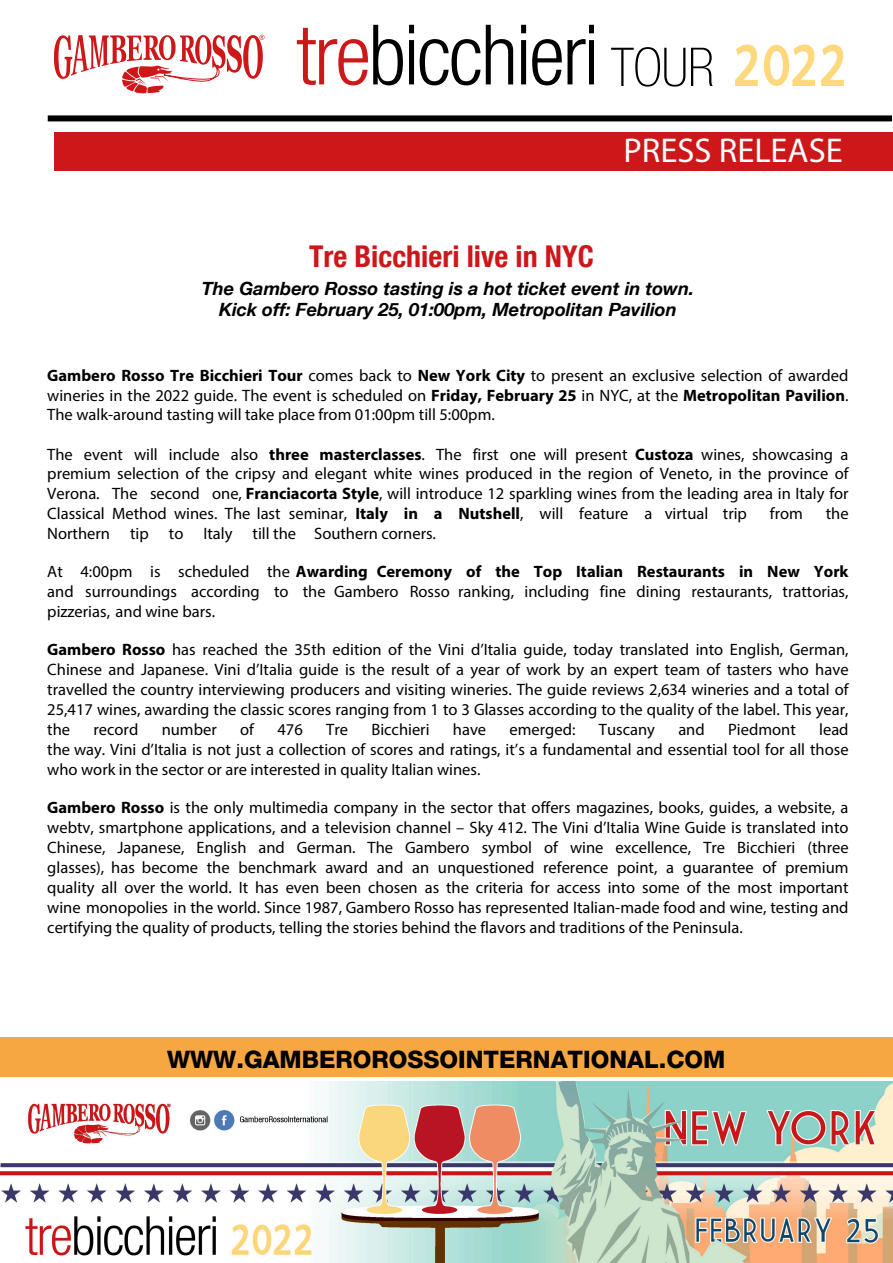
<style>
.page{position:relative;width:893px;height:1263px;background:#fff}
.page>*{position:absolute;margin:0;border:0;box-sizing:border-box;transform-origin:0 0}
.t1{font:300 condensed 83.55px "Helvetica Neue LT Com";letter-spacing:-.025em;color:#000}
.t2{font:34.5px "Myriad Pro";color:#fff}
.t3{font:700 condensed 30px "Helvetica Neue LT Com";color:#cd171a}
.t4{font:800 24px "Helvetica Neue LT Com";color:#000}
.t5{font:italic 700 18.15px/21.9px "Helvetica Neue LT Com";color:#000;text-align:center}
.t6{font:16.5px/19.8px "Myriad Pro";color:#000;text-align:justify}
.s1{color:#cd1719}
.s2{font-weight:100;font-size:53.55px}
.s3{font-family:"Market Deco";font-weight:400;font-stretch:normal;font-size:57px;color:#ffd87c}
.s4{font-weight:700}
</style>
<div class="page">
<div style="left:0;top:1037px;width:893px;height:39px;background:#f7a741"></div>
<div style="left:54px;top:132px;width:839px;height:39px;background:#cd1719"></div>
<svg style="left:54px;top:35px;width:210px;height:58px"></svg>
<div style="left:48px;top:115px;width:844px;height:6px;background:#000"></div>
<img style="left:0;top:1081px;width:893px;height:182px">
<h1 class="t1" style="left:296px;top:7px;width:552px"><span class="s1">tre</span>bicchieri <span class="s2">TOUR</span> <span class="s3">2022</span></h1>
<h2 class="t2" style="left:624px;top:129px;width:221px">PRESS RELEASE</h2>
<h3 class="t3" style="left:309px;top:238px;width:286px">Tre Bicchieri live in NYC</h3>
<p class="t5" style="left:202px;top:277px;width:494px">The Gambero Rosso tasting is a hot ticket event in town.<br>Kick off: February 25, 01:00pm, Metropolitan Pavilion</p>
<p class="t6" style="left:47px;top:366px;width:803px"><span class="s4">Gambero Rosso Tre Bicchieri Tour</span> comes back to <span class="s4">New York City</span> to present an exclusive selection of awarded wineries in the 2022 guide. The event is scheduled on <span class="s4">Friday, February 25</span> in NYC, at the <span class="s4">Metropolitan Pavilion</span>.<br>The walk-around tasting will take place from 01:00pm till 5:00pm.</p>
<p class="t6" style="left:47px;top:444px;width:803px">The event will include also <span class="s4">three masterclasses</span>. The first one will present <span class="s4">Custoza</span> wines, showcasing a premium selection of the cripsy and elegant white wines produced in the region of Veneto, in the province of Verona. The second one, <span class="s4">Franciacorta Style</span>, will introduce 12 sparkling wines from the leading area in Italy for Classical Method wines. The last seminar, <span class="s4">Italy in a Nutshell</span>, will feature a virtual trip</p>
<p class="t6" style="left:770px;top:503px;width:35px">from</p>
<p class="t6" style="left:826px;top:503px;width:24px">the</p>
<p class="t6" style="left:47px;top:523px;width:390px">Northern tip to Italy till the Southern corners.</p>
<p class="t6" style="left:47px;top:562px;width:803px">At 4:00pm is scheduled the <span class="s4">Awarding Ceremony of the Top Italian Restaurants in New York </span>and surroundings according to the Gambero Rosso ranking, including fine dining restaurants, trattorias, pizzerias, and wine bars.</p>
<p class="t6" style="left:47px;top:640px;width:803px"><span class="s4">Gambero Rosso</span> has reached the 35th edition of the Vini d’Italia guide, today translated into English, German, Chinese and Japanese. Vini d’Italia guide is the result of a year of work by an expert team of tasters who have travelled the country interviewing producers and visiting wineries. The guide reviews 2,634 wineries and a total of 25,417 wines, awarding the classic scores ranging from 1 to 3 Glasses according to the quality of the label. This year, the</p>
<p class="t6" style="left:94px;top:719px;width:46px">record</p>
<p class="t6" style="left:162px;top:719px;width:57px">number</p>
<p class="t6" style="left:240px;top:719px;width:15px">of</p>
<p class="t6" style="left:277px;top:719px;width:27px">476</p>
<p class="t6" style="left:326px;top:719px;width:23px">Tre</p>
<p class="t6" style="left:371px;top:719px;width:60px">Bicchieri</p>
<p class="t6" style="left:453px;top:719px;width:35px">have</p>
<p class="t6" style="left:510px;top:719px;width:67px">emerged:</p>
<p class="t6" style="left:599px;top:719px;width:58px">Tuscany</p>
<p class="t6" style="left:678px;top:719px;width:28px">and</p>
<p class="t6" style="left:728px;top:719px;width:69px">Piedmont</p>
<p class="t6" style="left:47px;top:719px;width:803px;text-indent:772px">lead the way. Vini d’Italia is not just a collection of scores and ratings, it’s a fundamental and essential tool for all those who work in the sector or are interested in quality Italian wines.</p>
<p class="t6" style="left:47px;top:798px;width:803px"><span class="s4">Gambero Rosso</span> is the only multimedia company in the sector that offers magazines, books, guides, a website, a webtv, smartphone applications, and a television channel – Sky 412. The Vini d’Italia Wine Guide is translated into Chinese, Japanese, English and German. The Gambero symbol of wine excellence, Tre Bicchieri (three glasses), has become the benchmark award and an unquestioned reference point, a guarantee of premium quality all over the world. It has even been chosen as the criteria for access into some of the most important wine monopolies in the world. Since 1987, Gambero Rosso has represented Italian-made food and wine, testing and certifying the quality of products, telling the stories behind the flavors and traditions of the Peninsula.</p>
<h3 class="t4" style="left:167px;top:1045px;width:560px">WWW.GAMBEROROSSOINTERNATIONAL.COM</h3>
</div>
